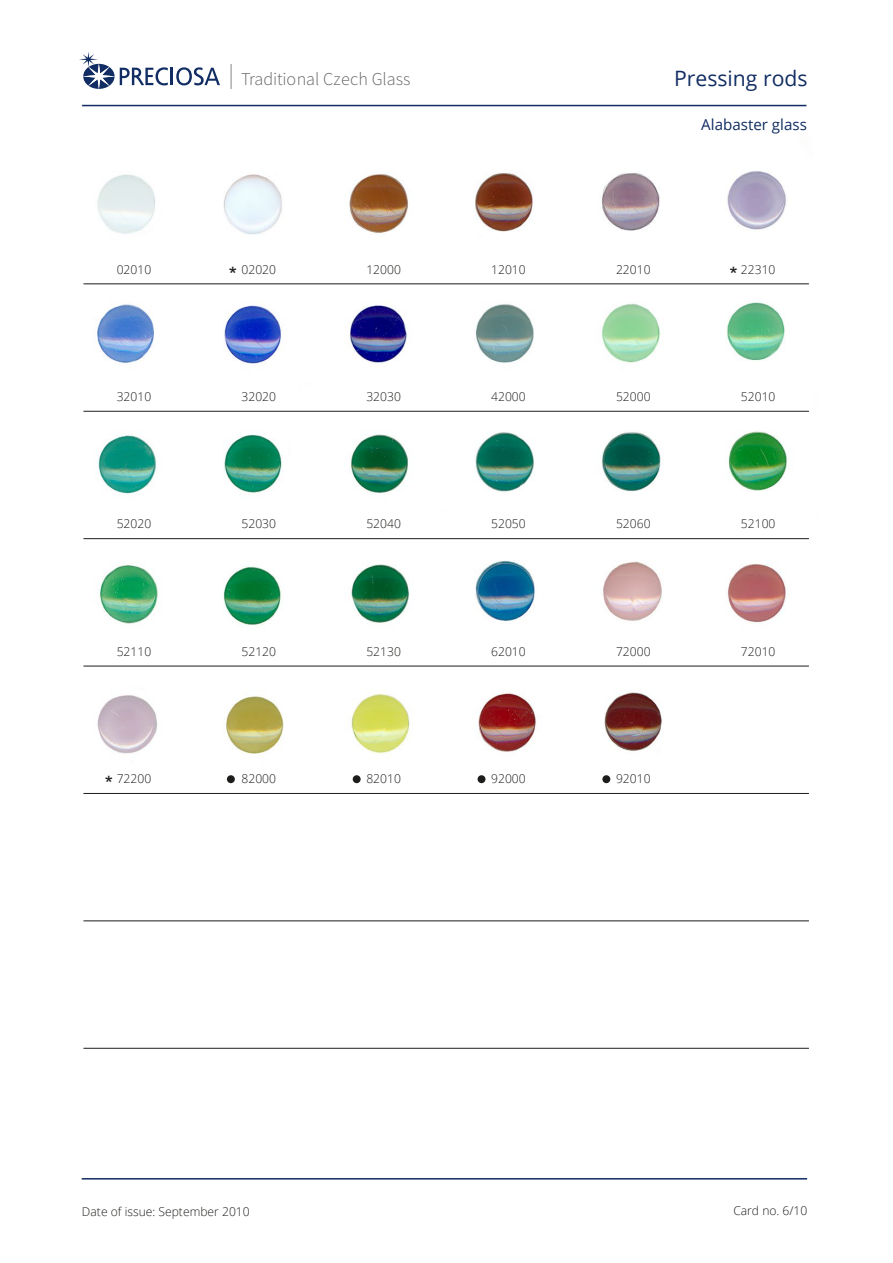
<style>
.page{position:relative;width:893px;height:1263px;background:#fff}
.page>*{position:absolute;margin:0;border:0;box-sizing:border-box;transform-origin:0 0}
.t1{font:21.15px "Open Sans";color:#112d62}
.t2{font:21.15px "Arial";color:#1d1d1b}
.t3{font:300 18.15px "Source Sans Pro";color:#676767}
.t4{font:15.15px "Open Sans";color:#112d62}
.t5{font:300 12.15px "Open Sans";color:#1d1d1b}
.t6{font:300 12.15px "Open Sans";color:#1f1f1d}
</style>
<div class="page">
<img style="left:81px;top:64px;width:728px;height:1116px">
<div style="left:227px;top:775px;width:8px;height:8px;background:#1d1d1b;border-radius:50%"></div>
<div style="left:353px;top:775px;width:8px;height:8px;background:#1d1d1b;border-radius:50%"></div>
<div style="left:478px;top:775px;width:7px;height:8px;background:#1d1d1b;border-radius:50%"></div>
<div style="left:602px;top:775px;width:8px;height:8px;background:#1d1d1b;border-radius:50%"></div>
<hr style="left:83px;top:284px;width:726px;height:1px;background:#1d1d1b">
<hr style="left:83px;top:411px;width:726px;height:1px;background:#1d1d1b">
<hr style="left:83px;top:538px;width:726px;height:1px;background:#1d1d1b">
<hr style="left:83px;top:666px;width:726px;height:1px;background:#1d1d1b">
<hr style="left:83px;top:793px;width:726px;height:1px;background:#1d1d1b">
<hr style="left:83px;top:920px;width:726px;height:1px;background:#1d1d1b">
<hr style="left:83px;top:1048px;width:726px;height:1px;background:#1d1d1b">
<hr style="left:82px;top:1178px;width:725px;height:1px;background:#112d62">
<hr style="left:82px;top:105px;width:724px;height:1px;background:#112d62">
<svg style="left:231px;top:64px;width:1px;height:25px"></svg>
<svg style="left:79px;top:52px;width:141px;height:37px"></svg>
<h2 class="t3" style="left:241px;top:68px;width:171px">Traditional Czech Glass</h2>
<h1 class="t1" style="left:674px;top:63px;width:135px">Pressing rods</h1>
<p class="t4" style="left:701px;top:114px;width:107px">Alabaster glass</p>
<p class="t5" style="left:117px;top:261px;width:36px">02010</p>
<p class="t5" style="left:242px;top:261px;width:36px">02020</p>
<p class="t5" style="left:366px;top:261px;width:36px">12000</p>
<p class="t5" style="left:491px;top:261px;width:36px">12010</p>
<p class="t5" style="left:616px;top:261px;width:36px">22010</p>
<p class="t5" style="left:741px;top:261px;width:36px">22310</p>
<h1 class="t2" style="left:229px;top:261px;width:10px">*</h1>
<h1 class="t2" style="left:729px;top:261px;width:10px">*</h1>
<p class="t5" style="left:117px;top:388px;width:36px">32010</p>
<p class="t5" style="left:242px;top:388px;width:36px">32020</p>
<p class="t5" style="left:366px;top:388px;width:36px">32030</p>
<p class="t5" style="left:491px;top:388px;width:36px">42000</p>
<p class="t5" style="left:616px;top:388px;width:36px">52000</p>
<p class="t5" style="left:741px;top:388px;width:36px">52010</p>
<p class="t5" style="left:117px;top:516px;width:36px">52020</p>
<p class="t5" style="left:242px;top:516px;width:36px">52030</p>
<p class="t5" style="left:366px;top:516px;width:36px">52040</p>
<p class="t5" style="left:491px;top:516px;width:36px">52050</p>
<p class="t5" style="left:616px;top:516px;width:36px">52060</p>
<p class="t5" style="left:741px;top:516px;width:36px">52100</p>
<p class="t5" style="left:117px;top:643px;width:36px">52110</p>
<p class="t5" style="left:242px;top:643px;width:36px">52120</p>
<p class="t5" style="left:366px;top:643px;width:36px">52130</p>
<p class="t5" style="left:491px;top:643px;width:36px">62010</p>
<p class="t5" style="left:616px;top:643px;width:36px">72000</p>
<p class="t5" style="left:741px;top:643px;width:36px">72010</p>
<p class="t5" style="left:117px;top:770px;width:36px">72200</p>
<h1 class="t2" style="left:105px;top:770px;width:10px">*</h1>
<p class="t5" style="left:242px;top:770px;width:36px">82000</p>
<p class="t5" style="left:366px;top:770px;width:36px">82010</p>
<p class="t5" style="left:491px;top:770px;width:36px">92000</p>
<p class="t5" style="left:616px;top:770px;width:36px">92010</p>
<p class="t6" style="left:82px;top:1203px;width:169px">Date of issue: September 2010</p>
<p class="t5" style="left:733px;top:1202px;width:76px">Card no. 6/10</p>
</div>
